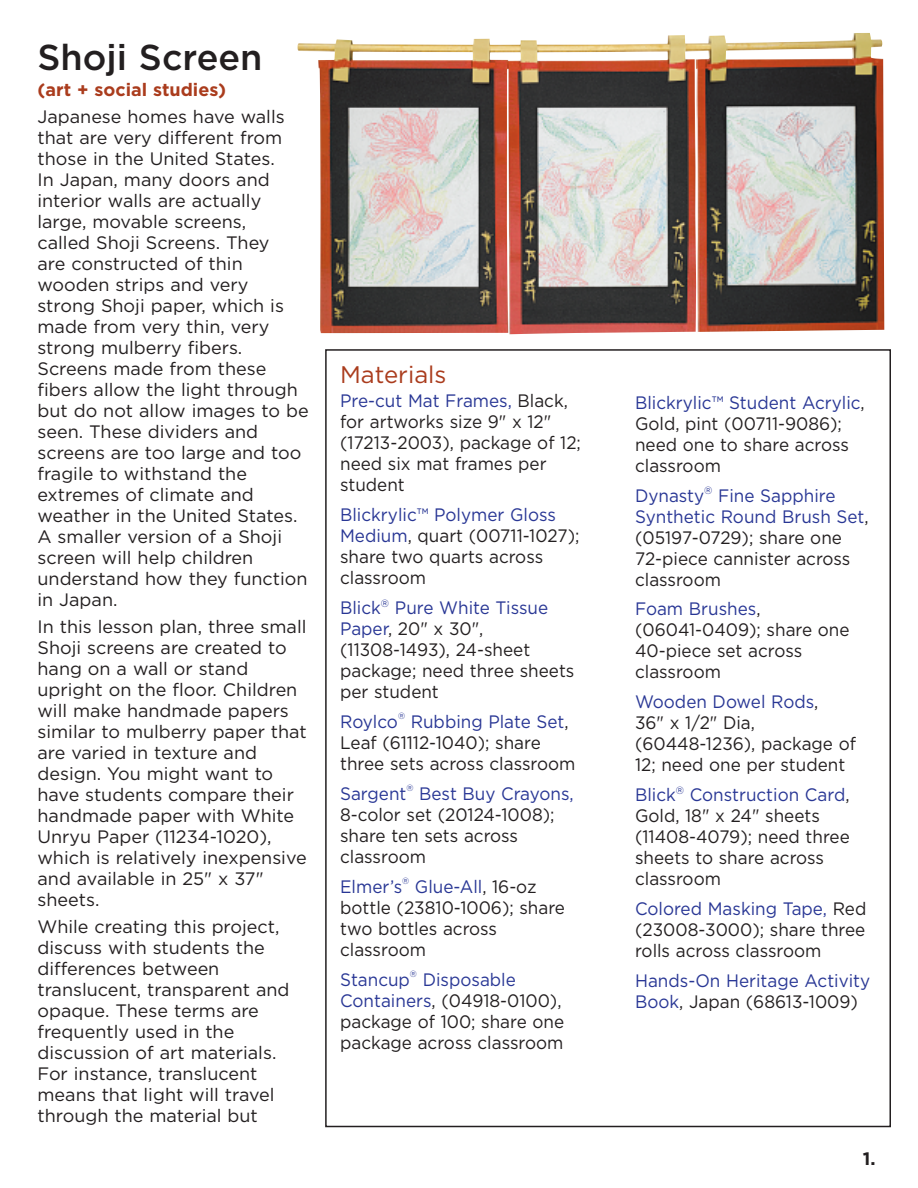
<style>
.page{position:relative;width:918px;height:1188px;background:#fff}
.page>*{position:absolute;margin:0;border:0;box-sizing:border-box;transform-origin:0 0}
.t1{font:500 36px "Gotham";color:#231f20}
.t2{font:24px "Gotham";color:#aa3c1d}
.t3{font:18px/21px "Gotham";color:#231f20}
.t4{font:18px/21px "Gotham";color:#231f20;scale:.95 1}
.t5{font:18px/21px "Gotham";color:#293795;scale:.95 1}
.t6{font:700 18px "Gotham";color:#aa3c1d}
.t7{font:700 18px "Gotham";color:#231f20}
.t8{font:9px "Gotham";color:#293795;scale:.95 1}
.s1{color:#293795}
.s2{color:#231f20}
</style>
<div class="page">
<img style="left:297px;top:33px;width:587px;height:301px">
<h1 class="t1" style="left:38px;top:37px;width:227px">Shoji Screen</h1>
<p class="t6" style="left:38px;top:79px;width:190px">(art + social studies)</p>
<p class="t3" style="left:38px;top:106px;width:273px">Japanese homes have walls that are very different from those in the United States.<br>In Japan, many doors and interior walls are actually large, movable screens,<br>called Shoji Screens. They<br>are constructed of thin wooden strips and very strong Shoji paper, which is made from very thin, very strong mulberry fibers.<br>Screens made from these fibers allow the light through but do not allow images to be seen. These dividers and screens are too large and too fragile to withstand the extremes of climate and weather in the United States.<br>A smaller version of a Shoji screen will help children understand how they function in Japan.</p>
<p class="t3" style="left:38px;top:616px;width:271px">In this lesson plan, three small<br>Shoji screens are created to hang on a wall or stand upright on the floor. Children will make handmade papers similar to mulberry paper that are varied in texture and design. You might want to have students compare their handmade paper with White<br>Unryu Paper (11234-1020), which is relatively inexpensive and available in 25" x 37" sheets.</p>
<p class="t3" style="left:37px;top:916px;width:254px">While creating this project, discuss with students the differences between translucent, transparent and opaque. These terms are frequently used in the discussion of art materials.<br>For instance, translucent means that light will travel through the material but</p>
<h2 class="t2" style="left:340px;top:361px;width:108px">Materials</h2>
<p class="t4" style="left:340px;top:391px;width:255px"><span class="s1">Pre-cut Mat Frames,</span> Black, for artworks size 9" x 12" (17213-2003), package of 12; need six mat frames per student</p>
<p class="t4" style="left:340px;top:505px;width:253px"><span class="s1">Blickrylic™ Polymer Gloss<br>Medium</span>, quart (00711-1027); share two quarts across classroom</p>
<p class="t4" style="left:340px;top:598px;width:248px"><span class="s1">Blick</span><sup>®</sup> <span class="s1">Pure White Tissue<br>Paper</span>, 20" x 30", (11308-1493), 24-sheet package; need three sheets per student</p>
<p class="t5" style="left:340px;top:712px;width:62px">Roylco</p>
<p class="t8" style="left:398px;top:711px;width:9px">®</p>
<p class="t4" style="left:340px;top:712px;width:249px;text-indent:71px"><span class="s1">Rubbing Plate Set</span>,<br>Leaf (61112-1040); share three sets across classroom</p>
<p class="t5" style="left:340px;top:784px;width:71px">Sargent</p>
<p class="t8" style="left:406px;top:783px;width:9px">®</p>
<p class="t5" style="left:419px;top:784px;width:164px">Best Buy Crayons,</p>
<p class="t4" style="left:340px;top:805px;width:227px">8-color set (20124-1008); share ten sets across classroom</p>
<p class="t5" style="left:340px;top:877px;width:67px">Elmer’s</p>
<p class="t8" style="left:402px;top:876px;width:9px">®</p>
<p class="t4" style="left:340px;top:877px;width:238px;text-indent:75px"><span class="s1">Glue-All</span>, 16-oz bottle (23810-1006); share two bottles across classroom</p>
<p class="t5" style="left:340px;top:969px;width:75px">Stancup</p>
<p class="t8" style="left:410px;top:969px;width:9px">®</p>
<p class="t4" style="left:340px;top:969px;width:237px;text-indent:83px"><span class="s1">Disposable<br>Containers</span>, (04918-0100), package of 100; share one package across classroom</p>
<p class="t4" style="left:635px;top:392px;width:243px"><span class="s1">Blickrylic™ Student Acrylic</span>,<br>Gold, pint (00711-9086); need one to share across classroom</p>
<p class="t4" style="left:635px;top:485px;width:247px"><span class="s1">Dynasty</span><sup>®</sup> <span class="s1">Fine Sapphire<br>Synthetic Round Brush Set</span>, (05197-0729); share one<br>72-piece cannister across classroom</p>
<p class="t4" style="left:635px;top:599px;width:227px"><span class="s1">Foam Brushes</span>, (06041-0409); share one<br>40-piece set across classroom</p>
<p class="t4" style="left:635px;top:692px;width:234px"><span class="s1">Wooden Dowel Rods</span>,<br>36" x 1/2" Dia, (60448-1236), package of<br>12; need one per student</p>
<p class="t4" style="left:635px;top:785px;width:228px"><span class="s1">Blick</span><sup>®</sup> <span class="s1">Construction Card</span>,<br>Gold, 18" x 24" sheets (11408-4079); need three sheets to share across classroom</p>
<p class="t4" style="left:635px;top:899px;width:245px;text-align:justify"><span class="s1">Colored Masking Tape,</span> Red (23008-3000); share three rolls across classroom</p>
<p class="t5" style="left:635px;top:971px;width:249px">Hands-On Heritage Activity<br>Book<span class="s2">, Japan (68613-1009)</span></p>
<p class="t7" style="left:863px;top:1148px;width:14px">1.</p>
</div>
